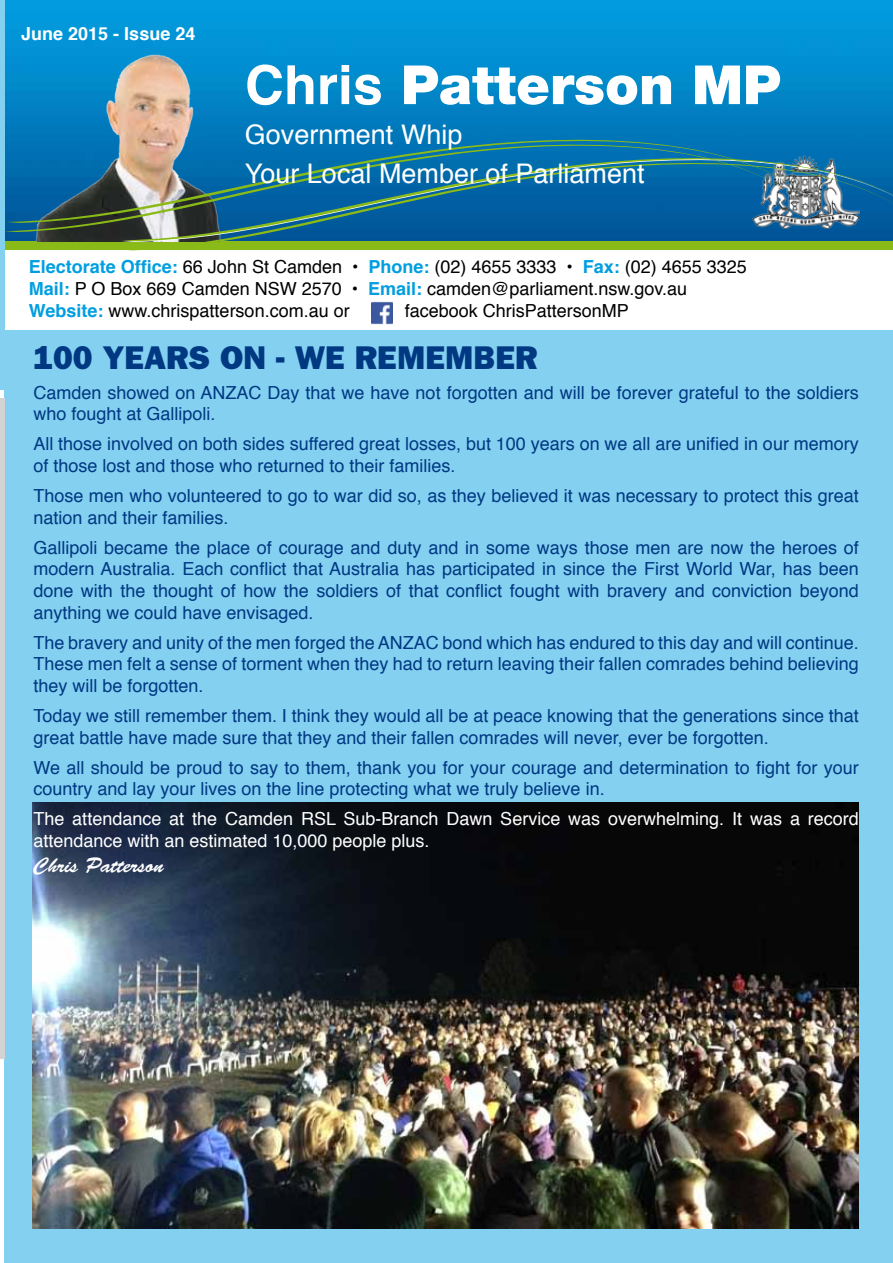
<style>
.page{position:relative;width:893px;height:1263px;background:#fff}
.page>*{position:absolute;margin:0;border:0;box-sizing:border-box;transform-origin:0 0}
.t1{font:900 54px "Helvetica Neue";color:#fff}
.t2{font:800 33px "Franklin Gothic";color:#003882}
.t3{font:27px/39.6px "Helvetica";color:#fff}
.t4{font:21px "Brush Script";color:#fff}
.t5{font:18px/21.6px "Helvetica";color:#003882}
.t6{font:18px/21.6px "Helvetica";color:#000}
.t7{font:18px/21.6px "Helvetica";color:#fff}
.t8{font:700 18px "Helvetica";color:#fff}
.s1{font-family:"Helvetica";font-weight:700}
.s2{font-weight:700;color:#009ee0}
</style>
<div class="page">
<div style="left:4px;top:330px;width:889px;height:933px;background:#84d0f0"></div>
<img style="left:4px;top:0;width:889px;height:242px">
<div style="left:0;top:242px;width:893px;height:8px;background:#89ba17"></div>
<img style="left:34px;top:52px;width:193px;height:190px">
<hr style="left:0;top:0;width:4px;height:390px;background:#84d0f0">
<hr style="left:0;top:398px;width:4px;height:660px;background:#d3d3d3">
<img style="left:371px;top:301px;width:22px;height:23px">
<svg style="left:120px;top:153px;width:773px;height:89px;background:#246b92"></svg>
<svg style="left:4px;top:140px;width:810px;height:92px;background:#207098"></svg>
<img style="left:33px;top:802px;width:826px;height:427px">
<p class="t8" style="left:21px;top:19px;width:176px">June 2015 - Issue 24</p>
<h1 class="t1" style="left:245px;top:53px;width:538px"><span class="s1">Chris</span> Patterson MP</h1>
<h3 class="t3" style="left:245px;top:115px;width:401px">Government Whip<br>Your Local Member of Parliament</h3>
<p class="t6" style="left:29px;top:257px;width:719px"><span class="s2">Electorate Office:</span> 66 John St Camden • <span class="s2">Phone:</span> (02) 4655 3333 • <span class="s2">Fax:</span> (02) 4655 3325<br><span class="s2">Mail:</span> P O Box 669 Camden NSW 2570 • <span class="s2">Email:</span> camden@parliament.nsw.gov.au<br><span class="s2">Website:</span> www.chrispatterson.com.au or</p>
<p class="t6" style="left:405px;top:300px;width:226px">facebook ChrisPattersonMP</p>
<h2 class="t2" style="left:33px;top:338px;width:506px">100 YEARS ON - WE REMEMBER</h2>
<p class="t5" style="left:33px;top:382px;width:827px">Camden showed on ANZAC Day that we have not forgotten and will be forever grateful to the soldiers who fought at Gallipoli.</p>
<p class="t5" style="left:33px;top:434px;width:827px">All those involved on both sides suffered great losses, but 100 years on we all are unified in our memory of those lost and those who returned to their families.</p>
<p class="t5" style="left:33px;top:486px;width:827px">Those men who volunteered to go to war did so, as they believed it was necessary to protect this great nation and their families.</p>
<p class="t5" style="left:33px;top:537px;width:827px;text-align:justify">Gallipoli became the place of courage and duty and in some ways those men are now the heroes of modern Australia. Each conflict that Australia has participated in since the First World War, has been done with the thought of how the soldiers of that conflict fought with bravery and conviction beyond anything we could have envisaged.</p>
<p class="t5" style="left:33px;top:632px;width:827px;text-align:justify">The bravery and unity of the men forged the ANZAC bond which has endured to this day and will continue.<br>These men felt a sense of torment when they had to return leaving their fallen comrades behind believing they will be forgotten.</p>
<p class="t5" style="left:33px;top:705px;width:827px">Today we still remember them. I think they would all be at peace knowing that the generations since that great battle have made sure that they and their fallen comrades will never, ever be forgotten.</p>
<p class="t5" style="left:33px;top:757px;width:827px">We all should be proud to say to them, thank you for your courage and determination to fight for your country and lay your lives on the line protecting what we truly believe in.</p>
<p class="t7" style="left:33px;top:809px;width:827px">The attendance at the Camden RSL Sub-Branch Dawn Service was overwhelming. It was a record attendance with an estimated 10,000 people plus.</p>
<p class="t4" style="left:33px;top:854px;width:132px">Chris Patterson</p>
</div>
